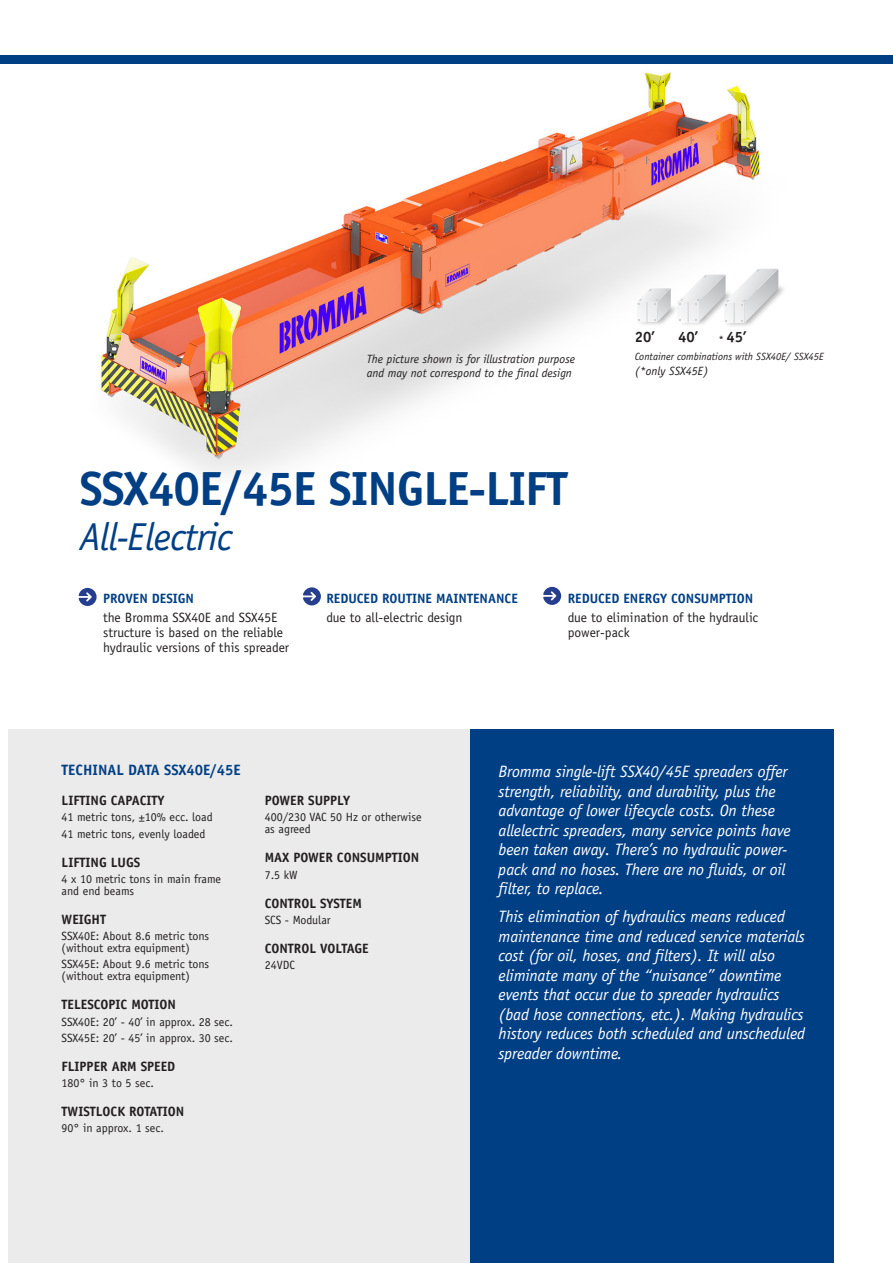
<style>
.page{position:relative;width:893px;height:1263px;background:#fff}
.page>*{position:absolute;margin:0;border:0;box-sizing:border-box;transform-origin:0 0}
.t1{font:700 48px "Officina Sans";letter-spacing:-.02em;color:#013f85}
.t2{font:italic 39px "Officina Sans";letter-spacing:-.02em;color:#013f85}
.t3{font:italic 16.5px/19.5px "Officina Sans";letter-spacing:-.01em;color:#fff}
.t4{font:700 15px "Officina Sans";color:#013f85}
.t5{font:700 15px "Officina Sans";color:#231f20}
.t6{font:13.5px/15px "Officina Sans Std";color:#231f20}
.t7{font:700 13.5px "Officina Sans";color:#231f20}
.t8{font:700 13.5px "Officina Sans";color:#013f85}
.t9{font:12px/12px "Officina Sans";color:#231f20}
.Pa0{font:italic 12px/14.4px "Officina Sans";color:#231f20}
.Pa0-2{font:italic 10.5px "Officina Sans";color:#221e1f}
.s1{font-size:9px;color:#221e1f}
</style>
<div class="page">
<div style="left:9px;top:729px;width:461px;height:534px;background:#ebebec"></div>
<img style="left:100px;top:72px;width:679px;height:403px">
<div style="left:470px;top:729px;width:363px;height:534px;background:#013f85"></div>
<svg style="left:79px;top:588px;width:18px;height:18px"></svg>
<svg style="left:303px;top:587px;width:18px;height:18px"></svg>
<svg style="left:543px;top:587px;width:18px;height:18px"></svg>
<div style="left:0;top:55px;width:893px;height:9px;background:#013f85"></div>
<img style="left:635px;top:302px;width:41px;height:27px">
<svg style="left:637px;top:288px;width:34px;height:34px"></svg>
<img style="left:676px;top:289px;width:46px;height:40px">
<img style="left:722px;top:283px;width:62px;height:46px">
<svg style="left:678px;top:269px;width:100px;height:54px"></svg>
<p class="Pa0" style="left:367px;top:351px;width:210px">The picture shown is for illustration purpose and may not correspond to the final design</p>
<p class="t1" style="left:80px;top:458px;width:490px">SSX40E/45E SINGLE-LIFT</p>
<p class="t2" style="left:80px;top:514px;width:154px">All-Electric</p>
<p class="t5" style="left:635px;top:328px;width:22px">20’</p>
<p class="t5" style="left:678px;top:328px;width:22px">40’</p>
<p class="t5" style="left:719px;top:328px;width:29px"><span class="s1">*</span> 45’</p>
<p class="Pa0-2" style="left:635px;top:350px;width:191px">Container combinations with SSX40E/ SSX45E</p>
<p class="Pa0" style="left:635px;top:363px;width:75px">(*only SSX45E)</p>
<p class="t8" style="left:103px;top:590px;width:93px">PROVEN DESIGN</p>
<p class="t6" style="left:103px;top:610px;width:188px">the Bromma SSX40E and SSX45E structure is based on the reliable hydraulic versions of this spreader</p>
<p class="t8" style="left:326px;top:590px;width:193px">REDUCED ROUTINE MAINTENANCE</p>
<p class="t6" style="left:326px;top:610px;width:138px">due to all-electric design</p>
<p class="t8" style="left:568px;top:590px;width:187px">REDUCED ENERGY CONSUMPTION</p>
<p class="t6" style="left:568px;top:610px;width:192px">due to elimination of the hydraulic power-pack</p>
<p class="t4" style="left:62px;top:761px;width:181px">TECHINAL DATA SSX40E/45E</p>
<p class="t7" style="left:62px;top:792px;width:104px">LIFTING CAPACITY</p>
<p class="t9" style="left:62px;top:811px;width:153px">41 metric tons, ±10% ecc. load</p>
<p class="t9" style="left:62px;top:827px;width:145px">41 metric tons, evenly loaded</p>
<p class="t7" style="left:62px;top:853px;width:80px">LIFTING LUGS</p>
<p class="t9" style="left:62px;top:873px;width:161px">4 x 10 metric tons in main frame and end beams</p>
<p class="t7" style="left:62px;top:911px;width:46px">WEIGHT</p>
<p class="t9" style="left:62px;top:930px;width:149px">SSX40E: About 8.6 metric tons (without extra equipment)</p>
<p class="t9" style="left:62px;top:958px;width:149px">SSX45E: About 9.6 metric tons (without extra equipment)</p>
<p class="t7" style="left:62px;top:996px;width:116px">TELESCOPIC MOTION</p>
<p class="t9" style="left:62px;top:1015px;width:173px">SSX40E: 20’ - 40’ in approx. 28 sec.</p>
<p class="t9" style="left:62px;top:1032px;width:173px">SSX45E: 20’ - 45’ in approx. 30 sec.</p>
<p class="t7" style="left:62px;top:1058px;width:115px">FLIPPER ARM SPEED</p>
<p class="t9" style="left:62px;top:1077px;width:94px">180° in 3 to 5 sec.</p>
<p class="t7" style="left:62px;top:1103px;width:124px">TWISTLOCK ROTATION</p>
<p class="t9" style="left:62px;top:1122px;width:104px">90° in approx. 1 sec.</p>
<p class="t7" style="left:265px;top:792px;width:87px">POWER SUPPLY</p>
<p class="t9" style="left:265px;top:811px;width:158px">400/230 VAC 50 Hz or otherwise as agreed</p>
<p class="t7" style="left:265px;top:849px;width:156px">MAX POWER CONSUMPTION</p>
<p class="t9" style="left:265px;top:868px;width:34px">7.5 kW</p>
<p class="t7" style="left:265px;top:894px;width:99px">CONTROL SYSTEM</p>
<p class="t9" style="left:265px;top:914px;width:68px">SCS - Modular</p>
<p class="t7" style="left:265px;top:940px;width:106px">CONTROL VOLTAGE</p>
<p class="t9" style="left:265px;top:959px;width:32px">24VDC</p>
<p class="t3" style="left:499px;top:762px;width:294px">Bromma single-lift SSX40/45E spreaders offer strength, reliability, and durability, plus the advantage of lower lifecycle costs. On these allelectric spreaders, many service points have been taken away. There’s no hydraulic power&shy;pack and no hoses. There are no fluids, or oil filter, to replace.</p>
<p class="t3" style="left:499px;top:907px;width:308px">This elimination of hydraulics means reduced maintenance time and reduced service materials cost (for oil, hoses, and filters). It will also eliminate many of the “nuisance” downtime events that occur due to spreader hydraulics (bad hose connections, etc.). Making hydraulics history reduces both scheduled and unscheduled spreader downtime.</p>
</div>
